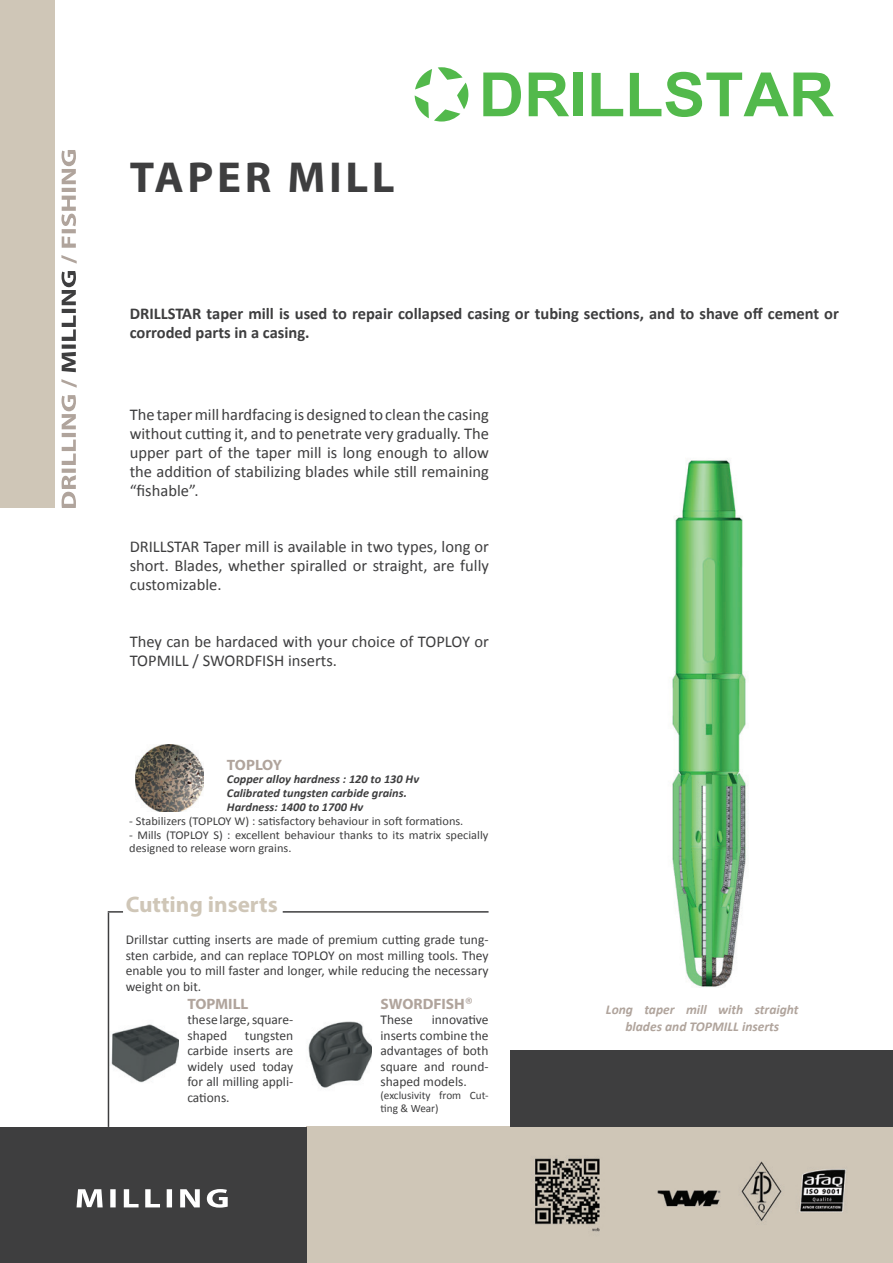
<style>
.page{position:relative;width:893px;height:1263px;background:#fff}
.page>*{position:absolute;margin:0;border:0;box-sizing:border-box;transform-origin:0 0}
.t1{font:700 61.05px "Arial";color:#52b94b}
.t2{font:700 43.5px "Myriad Pro";letter-spacing:.08em;color:#3e3e3f}
.t3{font:700 22.5px "Myriad Pro";color:#cfc6b7}
.t4{font:16.5px/19px "Calibri";color:#3e3e3f;text-align:justify}
.t5{font:700 16.5px/19px "Calibri";color:#3e3e3f}
.t6{font:700 15px "Myriad Pro";color:#b0a49c}
.t7{font:13.5px/15.5px "Calibri";color:#3e3e3f;text-align:justify}
.t8{font:italic 700 13.5px/16.2px "Calibri";color:#b0a49c;text-align:center}
.t9{font:12px/13.8px "Calibri";color:#3e3e3f}
.t10{font:italic 700 12px/13.8px "Calibri";color:#3e3e3f}
.t11{font:11.25px/12.9px "Calibri";color:#3e3e3f}
.s1{font-family:"Calibri";font-weight:400;font-size:16.5px}
</style>
<div class="page">
<img style="left:306px;top:1127px;width:587px;height:136px">
<div style="left:0;top:0;width:54px;height:508px;background:#cfc6b7"></div>
<svg style="left:61px;top:150px;width:16px;height:114px"></svg>
<svg style="left:62px;top:271px;width:14px;height:101px"></svg>
<svg style="left:61px;top:379px;width:16px;height:129px"></svg>
<svg style="left:415px;top:67px;width:53px;height:55px"></svg>
<div style="left:0;top:1127px;width:306px;height:136px;background:#3e3e3f"></div>
<div style="left:510px;top:1050px;width:383px;height:77px;background:#3e3e3f"></div>
<svg style="left:77px;top:1189px;width:151px;height:18px"></svg>
<img style="left:672px;top:460px;width:76px;height:527px">
<hr style="left:283px;top:911px;width:206px;height:2px;background:#3e3e3f">
<svg style="left:108px;top:911px;width:15px;height:2px"></svg>
<img style="left:308px;top:1021px;width:64px;height:67px">
<img style="left:109px;top:1008px;width:70px;height:79px">
<hr style="left:108px;top:913px;width:1px;height:214px;background:#3e3e3f">
<img style="left:136px;top:744px;width:68px;height:68px">
<h2 class="t2" style="left:130px;top:149px;width:267px">TAPER MILL</h2>
<h1 class="t1" style="left:479px;top:54px;width:357px">DRILLSTAR</h1>
<p class="t5" style="left:130px;top:304px;width:711px">DRILLSTAR taper mill is used to repair collapsed casing or tubing sections, and to shave off cement or corroded parts in a casing.</p>
<p class="t4" style="left:130px;top:405px;width:361px">The taper mill hardfacing is designed to clean the casing without cutting it, and to penetrate very gradually. The upper part of the taper mill is long enough to allow the addition of stabilizing blades while still remaining “fishable”.</p>
<p class="t4" style="left:130px;top:538px;width:361px">DRILLSTAR Taper mill is available in two types, long or short. Blades, whether spiralled or straight, are fully customizable.</p>
<p class="t4" style="left:130px;top:632px;width:361px">They can be hardaced with your choice of TOPLOY or<br>TOPMILL / SWORDFISH inserts.</p>
<p class="t6" style="left:227px;top:755px;width:57px">TOPLOY</p>
<p class="t10" style="left:227px;top:772px;width:194px">Copper alloy hardness : 120 to 130 Hv<br>Calibrated tungsten carbide grains.<br>Hardness: 1400 to 1700 Hv</p>
<p class="t9" style="left:129px;top:814px;width:336px">- Stabilizers (TOPLOY W) : satisfactory behaviour in soft formations.</p>
<p class="t9" style="left:129px;top:828px;width:361px">- Mills (TOPLOY S) : excellent behaviour thanks to its matrix specially designed to release worn grains.</p>
<h3 class="t3" style="left:126px;top:890px;width:154px">Cutting inserts</h3>
<p class="t7" style="left:126px;top:932px;width:364px">Drillstar cutting inserts are made of premium cutting grade tung&shy;sten carbide, and can replace TOPLOY on most milling tools. They enable you to mill faster and longer, while reducing the necessary weight on bit.</p>
<p class="t6" style="left:187px;top:994px;width:63px">TOPMILL</p>
<p class="t7" style="left:187px;top:1012px;width:107px">these large, square&shy;shaped</p>
<p class="t6" style="left:380px;top:994px;width:94px">SWORDFISH<span class="s1">®</span></p>
<p class="t7" style="left:380px;top:1012px;width:34px">These</p>
<p class="t7" style="left:380px;top:1012px;width:110px;text-indent:51px">innovative inserts combine the advantages of both square and round&shy;shaped models.</p>
<p class="t11" style="left:380px;top:1089px;width:110px">(exclusivity from Cut&shy;ting &amp; Wear)</p>
<p class="t7" style="left:187px;top:1027px;width:107px;text-indent:58px">tungsten carbide inserts are widely used today for all milling appli&shy;cations.</p>
<p class="t8" style="left:606px;top:1002px;width:194px">Long taper mill with straight blades and TOPMILL inserts</p>
</div>
